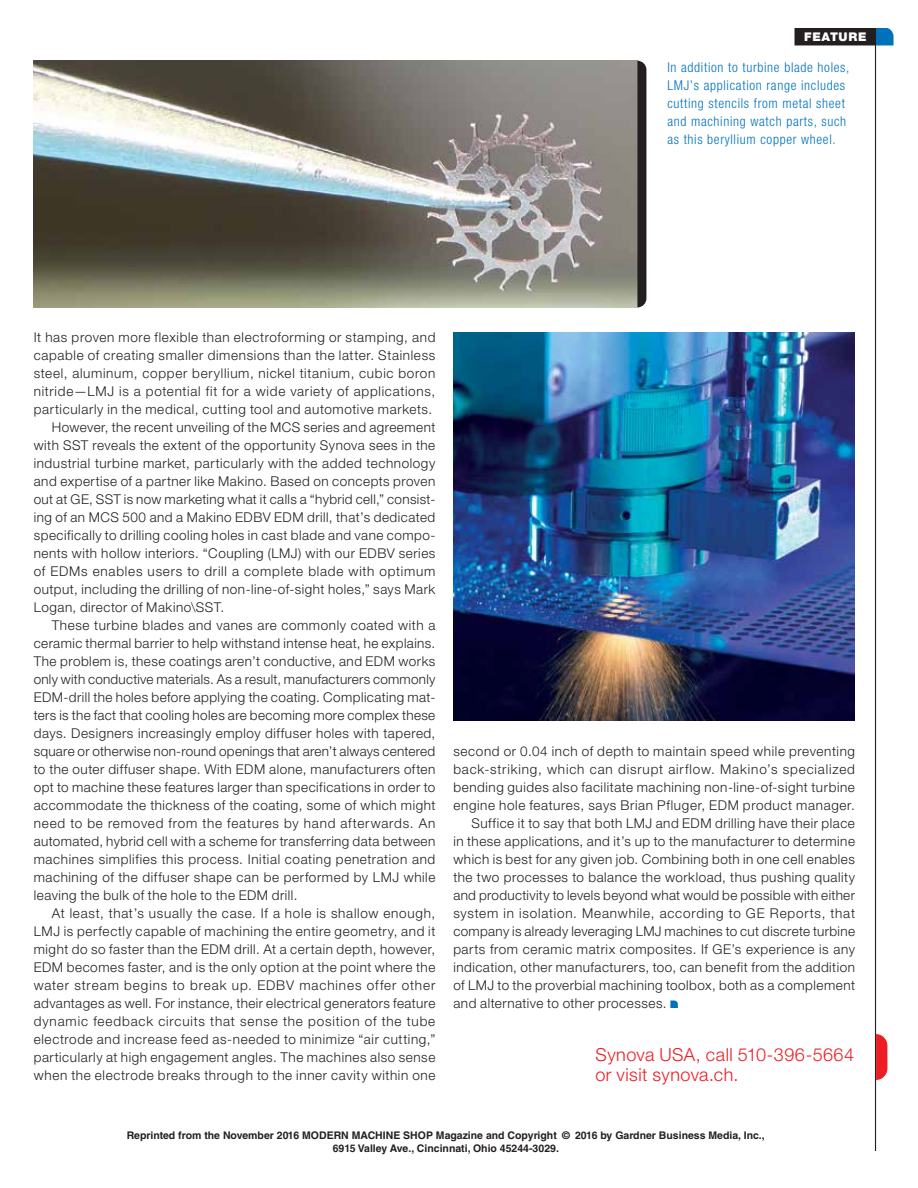
<style>
.page{position:relative;width:918px;height:1188px;background:#fff}
.page>*{position:absolute;margin:0;border:0;box-sizing:border-box;transform-origin:0 0}
.t1{font:300 18px/19.5px "Helvetica Neue LT Std";letter-spacing:.025em;color:#ed1d24}
.t2{font:300 13.5px "Helvetica Neue LT Std";letter-spacing:.04em;color:#231f20}
.t3{font:300 13.5px "Helvetica Neue LT Std";letter-spacing:.06em;color:#231f20}
.t4{font:300 condensed 13.5px/18px "Helvetica Neue LT Std";letter-spacing:.05em;color:#0072bc}
.t5{font:300 13.5px "Helvetica Neue LT Std";letter-spacing:.02em;color:#231f20}
.t6{font:300 13.5px "Helvetica Neue LT Std";letter-spacing:.065em;color:#231f20}
.t7{font:300 13.5px "Helvetica Neue LT Std";letter-spacing:.07em;color:#231f20}
.t8{font:900 12px "Helvetica Neue LT Std";letter-spacing:.055em;color:#fff}
.t9{font:700 10.5px/13.5px "Helvetica LT Std";color:#231f20;text-align:center}
</style>
<div class="page">
<div style="left:795px;top:27px;width:81px;height:18px;background:#231f20"></div>
<svg style="left:876px;top:28px;width:18px;height:17px"></svg>
<hr style="left:875px;top:0;width:1px;height:1188px;background:#231f20">
<img style="left:453px;top:332px;width:402px;height:388px">
<svg style="left:670px;top:1000px;width:8px;height:8px"></svg>
<img style="left:34px;top:61px;width:603px;height:246px">
<svg style="left:637px;top:61px;width:9px;height:246px;background:#2a2627"></svg>
<svg style="left:876px;top:1034px;width:11px;height:46px"></svg>
<p class="t8" style="left:804px;top:30px;width:64px">FEATURE</p>
<p class="t4" style="left:667px;top:58px;width:184px">In addition to turbine blade holes, LMJ’s application range includes cutting stencils from metal sheet and machining watch parts, such as this beryllium copper wheel.</p>
<p class="t2" style="left:34px;top:329px;width:403px">It has proven more flexible than electroforming or stamping, and</p>
<p class="t2" style="left:34px;top:347px;width:403px">capable of creating smaller dimensions than the latter. Stainless</p>
<p class="t2" style="left:34px;top:365px;width:403px">steel, aluminum, copper beryllium, nickel titanium, cubic boron</p>
<p class="t2" style="left:34px;top:383px;width:403px">nitride—LMJ is a potential fit for a wide variety of applications,</p>
<p class="t2" style="left:34px;top:401px;width:400px">particularly in the medical, cutting tool and automotive markets.</p>
<p class="t2" style="left:52px;top:419px;width:385px">However, the recent unveiling of the MCS series and agreement</p>
<p class="t2" style="left:34px;top:437px;width:403px">with SST reveals the extent of the opportunity Synova sees in the</p>
<p class="t2" style="left:34px;top:455px;width:403px">industrial turbine market, particularly with the added technology</p>
<p class="t2" style="left:34px;top:473px;width:403px">and expertise of a partner like Makino. Based on concepts proven</p>
<p class="t2" style="left:34px;top:491px;width:403px">out at GE, SST is now marketing what it calls a “hybrid cell,” consist-</p>
<p class="t2" style="left:34px;top:509px;width:403px">ing of an MCS 500 and a Makino EDBV EDM drill, that’s dedicated</p>
<p class="t2" style="left:34px;top:527px;width:403px">specifically to drilling cooling holes in cast blade and vane compo-</p>
<p class="t2" style="left:34px;top:545px;width:403px">nents with hollow interiors. “Coupling (LMJ) with our EDBV series</p>
<p class="t3" style="left:34px;top:563px;width:403px">of EDMs enables users to drill a complete blade with optimum</p>
<p class="t2" style="left:34px;top:581px;width:403px">output, including the drilling of non-line-of-sight holes,” says Mark</p>
<p class="t2" style="left:34px;top:599px;width:192px">Logan, director of Makino\SST.</p>
<p class="t2" style="left:52px;top:617px;width:385px">These turbine blades and vanes are commonly coated with a</p>
<p class="t2" style="left:34px;top:635px;width:403px">ceramic thermal barrier to help withstand intense heat, he explains.</p>
<p class="t2" style="left:34px;top:653px;width:403px">The problem is, these coatings aren’t conductive, and EDM works</p>
<p class="t5" style="left:34px;top:671px;width:403px">only with conductive materials. As a result, manufacturers commonly</p>
<p class="t2" style="left:34px;top:689px;width:403px">EDM-drill the holes before applying the coating. Complicating mat-</p>
<p class="t2" style="left:34px;top:707px;width:403px">ters is the fact that cooling holes are becoming more complex these</p>
<p class="t2" style="left:34px;top:725px;width:403px">days. Designers increasingly employ diffuser holes with tapered,</p>
<p class="t5" style="left:34px;top:743px;width:403px">square or otherwise non-round openings that aren’t always centered</p>
<p class="t2" style="left:34px;top:761px;width:403px">to the outer diffuser shape. With EDM alone, manufacturers often</p>
<p class="t2" style="left:34px;top:779px;width:403px">opt to machine these features larger than specifications in order to</p>
<p class="t2" style="left:34px;top:797px;width:403px">accommodate the thickness of the coating, some of which might</p>
<p class="t3" style="left:34px;top:815px;width:403px">need to be removed from the features by hand afterwards. An</p>
<p class="t2" style="left:34px;top:833px;width:403px">automated, hybrid cell with a scheme for transferring data between</p>
<p class="t2" style="left:34px;top:851px;width:403px">machines simplifies this process. Initial coating penetration and</p>
<p class="t2" style="left:34px;top:869px;width:403px">machining of the diffuser shape can be performed by LMJ while</p>
<p class="t2" style="left:34px;top:887px;width:265px">leaving the bulk of the hole to the EDM drill.</p>
<p class="t2" style="left:52px;top:905px;width:385px">At least, that’s usually the case. If a hole is shallow enough,</p>
<p class="t2" style="left:34px;top:923px;width:403px">LMJ is perfectly capable of machining the entire geometry, and it</p>
<p class="t2" style="left:34px;top:941px;width:403px">might do so faster than the EDM drill. At a certain depth, however,</p>
<p class="t2" style="left:34px;top:959px;width:403px">EDM becomes faster, and is the only option at the point where the</p>
<p class="t7" style="left:34px;top:977px;width:403px">water stream begins to break up. EDBV machines offer other</p>
<p class="t2" style="left:34px;top:995px;width:403px">advantages as well. For instance, their electrical generators feature</p>
<p class="t6" style="left:34px;top:1013px;width:403px">dynamic feedback circuits that sense the position of the tube</p>
<p class="t2" style="left:34px;top:1031px;width:403px">electrode and increase feed as-needed to minimize “air cutting,”</p>
<p class="t2" style="left:34px;top:1049px;width:403px">particularly at high engagement angles. The machines also sense</p>
<p class="t2" style="left:34px;top:1067px;width:403px">when the electrode breaks through to the inner cavity within one</p>
<p class="t2" style="left:453px;top:743px;width:403px">second or 0.04 inch of depth to maintain speed while preventing</p>
<p class="t6" style="left:453px;top:761px;width:403px">back-striking, which can disrupt airflow. Makino’s specialized</p>
<p class="t2" style="left:453px;top:779px;width:403px">bending guides also facilitate machining non-line-of-sight turbine</p>
<p class="t2" style="left:453px;top:797px;width:403px">engine hole features, says Brian Pfluger, EDM product manager.</p>
<p class="t2" style="left:471px;top:815px;width:385px">Suffice it to say that both LMJ and EDM drilling have their place</p>
<p class="t2" style="left:453px;top:833px;width:403px">in these applications, and it’s up to the manufacturer to determine</p>
<p class="t2" style="left:453px;top:851px;width:403px">which is best for any given job. Combining both in one cell enables</p>
<p class="t2" style="left:453px;top:869px;width:403px">the two processes to balance the workload, thus pushing quality</p>
<p class="t2" style="left:453px;top:887px;width:403px">and productivity to levels beyond what would be possible with either</p>
<p class="t3" style="left:453px;top:905px;width:403px">system in isolation. Meanwhile, according to GE Reports, that</p>
<p class="t2" style="left:453px;top:923px;width:403px">company is already leveraging LMJ machines to cut discrete turbine</p>
<p class="t2" style="left:453px;top:941px;width:403px">parts from ceramic matrix composites. If GE’s experience is any</p>
<p class="t2" style="left:453px;top:959px;width:403px">indication, other manufacturers, too, can benefit from the addition</p>
<p class="t2" style="left:453px;top:977px;width:403px">of LMJ to the proverbial machining toolbox, both as a complement</p>
<p class="t2" style="left:453px;top:995px;width:215px">and alternative to other processes.</p>
<h1 class="t1" style="left:596px;top:1045px;width:260px">Synova USA, call 510-396-5664 or visit synova.ch.</h1>
<p class="t9" style="left:127px;top:1128px;width:639px">Reprinted from the November 2016 MODERN MACHINE SHOP Magazine and Copyright © 2016 by Gardner Business Media, Inc.,<br>6915 Valley Ave., Cincinnati, Ohio 45244-3029.</p>
</div>
